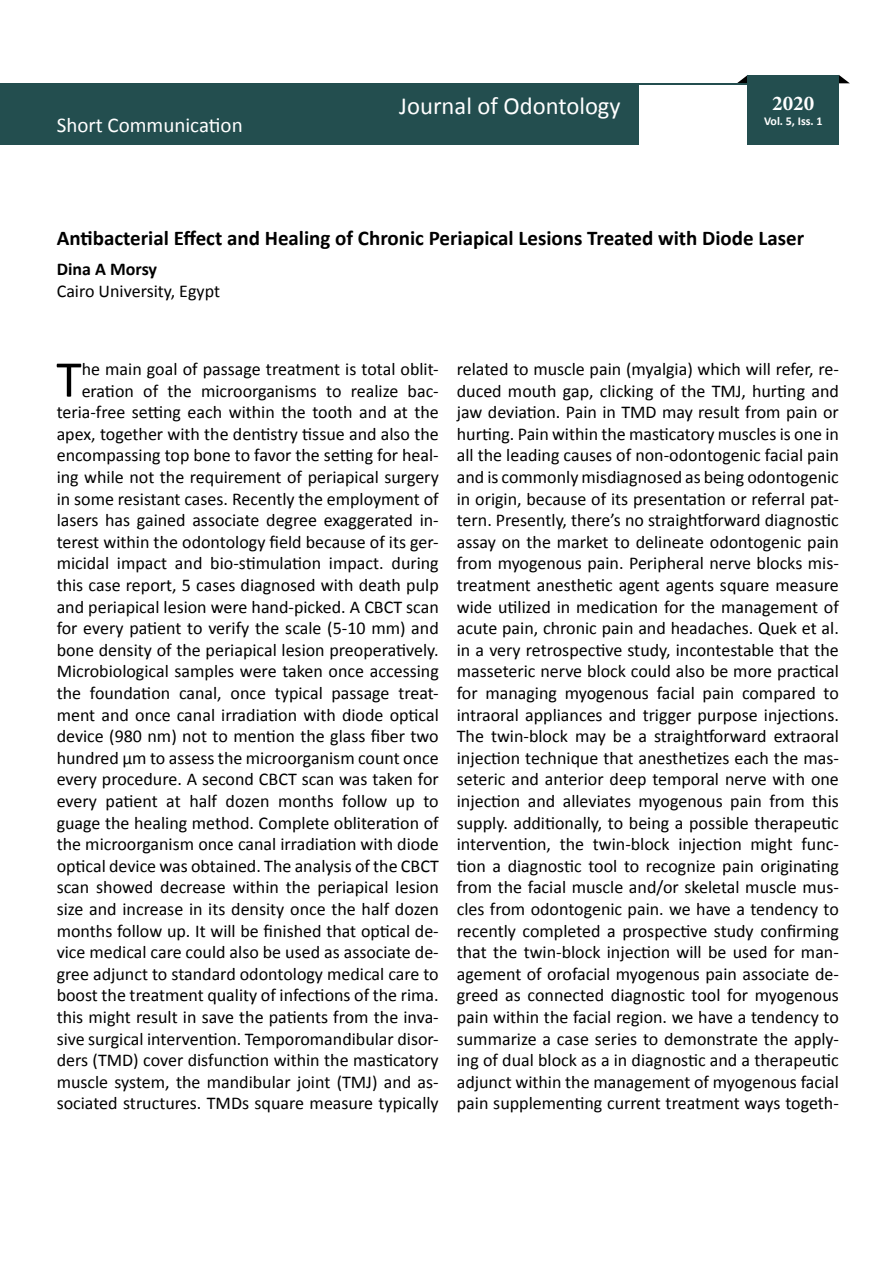
<style>
.page{position:relative;width:893px;height:1263px;background:#fff}
.page>*{position:absolute;margin:0;border:0;box-sizing:border-box;transform-origin:0 0}
.t1{font:52.05px "Calibri";color:#000}
.t2{font:24.6px "Calibri";color:#fff}
.t3{font:700 21px "Calibri";color:#000}
.t4{font:21px "Calibri";color:#fff}
.t5{font:700 21px "Minion Pro";color:#fff}
.t6{font:18px/21.6px "Calibri";color:#000;text-align:right}
.t7{font:700 18px "Calibri";color:#000}
.t8{font:700 12px "Calibri";color:#fff}
</style>
<div class="page">
<svg style="left:839px;top:75px;width:11px;height:8px"></svg>
<svg style="left:737px;top:75px;width:11px;height:8px"></svg>
<div style="left:1px;top:83px;width:838px;height:62px;background:#234e4f"></div>
<div style="left:639px;top:85px;width:203px;height:60px;background:#fff"></div>
<div style="left:748px;top:75px;width:91px;height:70px;background:#234e4f"></div>
<p class="t4" style="left:57px;top:112px;width:187px">Short Communication</p>
<h2 class="t2" style="left:399px;top:90px;width:223px">Journal of Odontology</h2>
<p class="t5" style="left:772px;top:89px;width:43px">2020</p>
<p class="t8" style="left:764px;top:113px;width:60px">Vol. 5, Iss. 1</p>
<p class="t3" style="left:57px;top:225px;width:749px">Antibacterial Effect and Healing of Chronic Periapical Lesions Treated with Diode Laser</p>
<p class="t7" style="left:57px;top:258px;width:102px">Dina A Morsy</p>
<p class="t6" style="left:57px;top:280px;width:165px">Cairo University, Egypt</p>
<p class="t6" style="left:57px;top:358px;width:384px">he main goal of passage treatment is total oblit&shy;eration of the microorganisms to realize bac&shy;teria-free setting each within the tooth and at the apex, together with the dentistry tissue and also the encompassing top bone to favor the setting for heal&shy;ing while not the requirement of periapical surgery in some resistant cases. Recently the employment of lasers has gained associate degree exaggerated in&shy;terest within the odontology field because of its ger&shy;micidal impact and bio-stimulation impact. during this case report, 5 cases diagnosed with death pulp and periapical lesion were hand-picked. A CBCT scan for every patient to verify the scale (5-10 mm) and bone density of the periapical lesion preoperatively.<br>Microbiological samples were taken once accessing the foundation canal, once typical passage treat&shy;ment and once canal irradiation with diode optical device (980 nm) not to mention the glass fiber two hundred µm to assess the microorganism count once every procedure. A second CBCT scan was taken for every patient at half dozen months follow up to guage the healing method. Complete obliteration of the microorganism once canal irradiation with diode optical device was obtained. The analysis of the CBCT scan showed decrease within the periapical lesion size and increase in its density once the half dozen months follow up. It will be finished that optical de&shy;vice medical care could also be used as associate de&shy;gree adjunct to standard odontology medical care to boost the treatment quality of infections of the rima. this might result in save the patients from the inva&shy;sive surgical intervention. Temporomandibular disor&shy;ders (TMD) cover disfunction within the masticatory muscle system, the mandibular joint (TMJ) and as&shy;sociated structures. TMDs square measure typically</p>
<p class="t6" style="left:457px;top:358px;width:384px;text-align:justify">related to muscle pain (myalgia) which will refer, re&shy;duced mouth gap, clicking of the TMJ, hurting and jaw deviation. Pain in TMD may result from pain or hurting. Pain within the masticatory muscles is one in all the leading causes of non-odontogenic facial pain and is commonly misdiagnosed as being odontogenic in origin, because of its presentation or referral pat&shy;tern. Presently, there’s no straightforward diagnostic assay on the market to delineate odontogenic pain from myogenous pain. Peripheral nerve blocks mis&shy;treatment anesthetic agent agents square measure wide utilized in medication for the management of acute pain, chronic pain and headaches. Quek et al. in a very retrospective study, incontestable that the masseteric nerve block could also be more practical for managing myogenous facial pain compared to intraoral appliances and trigger purpose injections.<br>The twin-block may be a straightforward extraoral injection technique that anesthetizes each the mas&shy;seteric and anterior deep temporal nerve with one injection and alleviates myogenous pain from this supply. additionally, to being a possible therapeutic intervention, the twin-block injection might func&shy;tion a diagnostic tool to recognize pain originating from the facial muscle and/or skeletal muscle mus&shy;cles from odontogenic pain. we have a tendency to recently completed a prospective study confirming that the twin-block injection will be used for man&shy;agement of orofacial myogenous pain associate de&shy;greed as connected diagnostic tool for myogenous pain within the facial region. we have a tendency to summarize a case series to demonstrate the apply&shy;ing of dual block as a in diagnostic and a therapeutic adjunct within the management of myogenous facial pain supplementing current treatment ways togeth-</p>
<h1 class="t1" style="left:56px;top:346px;width:27px">T</h1>
</div>
